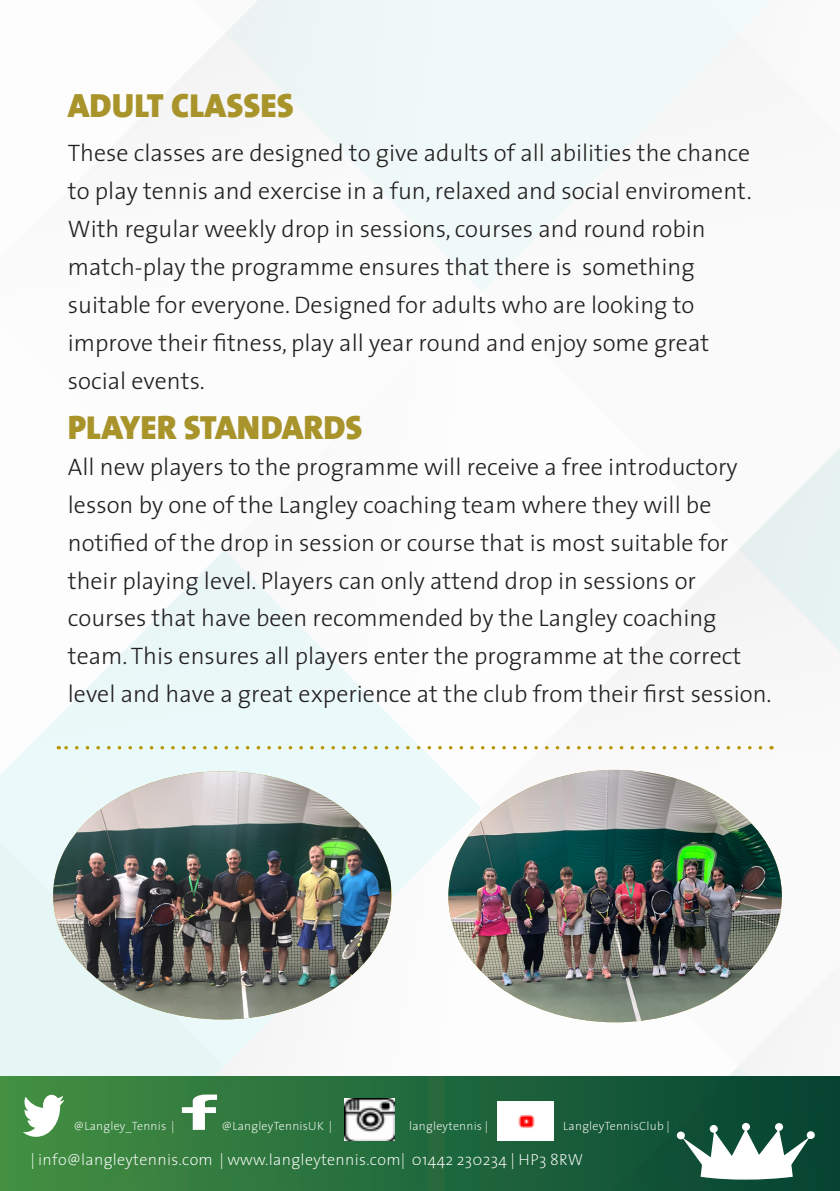
<style>
.page{position:relative;width:840px;height:1191px;background:#fff}
.page>*{position:absolute;margin:0;border:0;box-sizing:border-box;transform-origin:0 0}
.t1{font:900 33.8px "The Sans";color:#a8942b}
.t2{font:300 24px/37.8px "The Sans";color:#231f20}
.t3{font:200 16px "The Sans";letter-spacing:.02em;color:#fff}
.t4{font:200 12px "The Sans";letter-spacing:.02em;color:#fff}
</style>
<div class="page">
<img style="left:0;top:0;width:839px;height:1076px">
<svg style="left:58px;top:746px;width:702px;height:3px"></svg>
<img style="left:53px;top:771px;width:338px;height:248px">
<img style="left:448px;top:770px;width:333px;height:252px">
<div style="left:0;top:1076px;width:839px;height:115px;background:linear-gradient(to right,#439044,#054334)"></div>
<svg style="left:676px;top:1123px;width:138px;height:56px"></svg>
<svg style="left:23px;top:1094px;width:41px;height:42px"></svg>
<svg style="left:182px;top:1094px;width:35px;height:35px"></svg>
<img style="left:344px;top:1098px;width:51px;height:42px">
<img style="left:497px;top:1101px;width:56px;height:39px">
<p class="t1" style="left:68px;top:77px;width:227px">ADULT CLASSES</p>
<p class="t2" style="left:68px;top:133px;width:685px">These classes are designed to give adults of all abilities the chance to play tennis and exercise in a fun, relaxed and social enviroment.<br>With regular weekly drop in sessions, courses and round robin match-play the programme ensures that there is something</p>
<p class="t2" style="left:68px;top:285px;width:628px">suitable for everyone. Designed for adults who are looking to</p>
<p class="t2" style="left:68px;top:323px;width:642px">improve their fitness, play all year round and enjoy some great</p>
<p class="t2" style="left:68px;top:361px;width:138px">social events.</p>
<p class="t1" style="left:68px;top:399px;width:296px">PLAYER STANDARDS</p>
<p class="t2" style="left:68px;top:447px;width:670px">All new players to the programme will receive a free introductory</p>
<p class="t2" style="left:68px;top:485px;width:644px">lesson by one of the Langley coaching team where they will be</p>
<p class="t2" style="left:68px;top:523px;width:661px">notified of the drop in session or course that is most suitable for their playing level. Players can only attend drop in sessions or</p>
<p class="t2" style="left:68px;top:598px;width:704px">courses that have been recommended by the Langley coaching team. This ensures all players enter the programme at the correct level and have a great experience at the club from their first session.</p>
<p class="t4" style="left:74px;top:1119px;width:102px">@Langley_Tennis |</p>
<p class="t4" style="left:222px;top:1119px;width:112px">@LangleyTennisUK |</p>
<p class="t4" style="left:409px;top:1119px;width:80px">langleytennis |</p>
<p class="t4" style="left:563px;top:1119px;width:108px">LangleyTennisClub |</p>
<p class="t3" style="left:30px;top:1150px;width:554px">| info@langleytennis.com | www.langleytennis.com| 01442 230234 | HP3 8RW</p>
</div>
